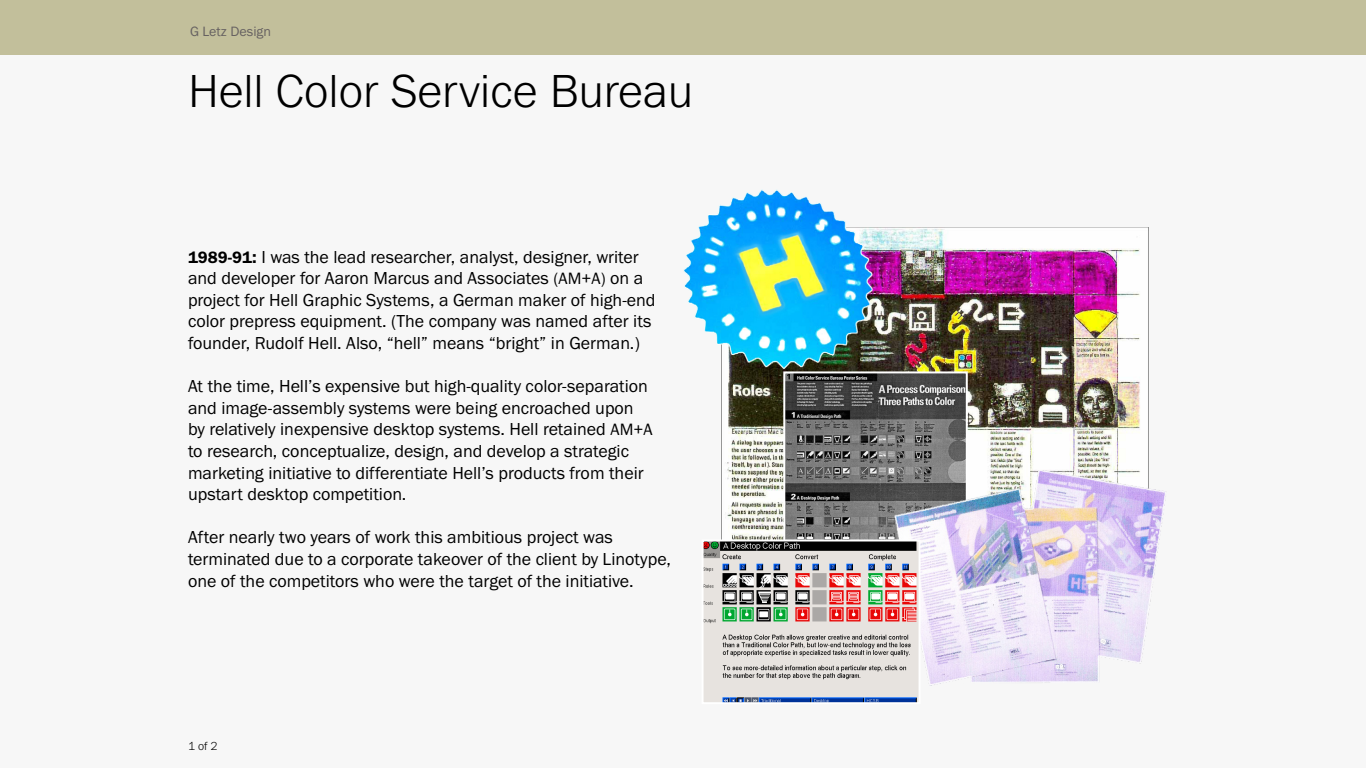
<style>
.page{position:relative;width:1366px;height:768px;background:#f7f7f7}
.page>*{position:absolute;margin:0;border:0;box-sizing:border-box;transform-origin:0 0}
.t1{font:300 48px "Franklin Gothic URW";color:#000}
.t2{font:18px/21.6px "Franklin Gothic URW Boo";color:#000}
.t3{font:14px "Franklin Gothic URW Boo";color:#666161}
.t4{font:300 12px "Franklin Gothic URW";color:#000}
.s1{font-family:"Franklin Gothic URW Dem";font-size:17px}
.s2{font-family:"Franklin Gothic URW Dem"}
.s3{font-size:17px}
</style>
<div class="page">
<div style="left:0;top:0;width:1366px;height:55px;background:#c2bf9b"></div>
<img style="left:721px;top:228px;width:428px;height:312px">
<img style="left:786px;top:374px;width:179px;height:166px">
<div style="left:783px;top:371px;width:185px;height:266px;border:2px solid #fff"></div>
<img style="left:683px;top:190px;width:190px;height:178px">
<img style="left:893px;top:470px;width:273px;height:215px">
<img style="left:705px;top:543px;width:213px;height:158px">
<div style="left:702px;top:540px;width:219px;height:164px;border:2px solid #fff"></div>
<p class="t3" style="left:190px;top:22px;width:82px">G Letz Design</p>
<p class="t1" style="left:188px;top:61px;width:507px">Hell Color Service Bureau</p>
<p class="t2" style="left:188px;top:245px;width:469px"><span class="s1">1989-91</span><span class="s2">:</span> I was the lead researcher, analyst, designer, writer and developer for Aaron Marcus and Associates <span class="s3">(AM+A)</span> on a project for Hell Graphic Systems, a German maker of high-end color prepress equipment. (The company was named after its founder, Rudolf Hell. Also, “hell” means “bright” in German.)</p>
<p class="t2" style="left:188px;top:375px;width:466px">At the time, Hell’s expensive but high-quality color-separation and image-assembly systems were being encroached upon by relatively inexpensive desktop systems. Hell retained <span class="s3">AM+A </span>to research, conceptualize, design, and develop a strategic marketing initiative to differentiate Hell’s products from their upstart desktop competition.</p>
<p class="t2" style="left:188px;top:526px;width:485px">After nearly two years of work this ambitious project was terminated due to a corporate takeover of the client by Linotype, one of the competitors who were the target of the initiative.</p>
<p class="t4" style="left:188px;top:739px;width:31px">1 of 2</p>
</div>
